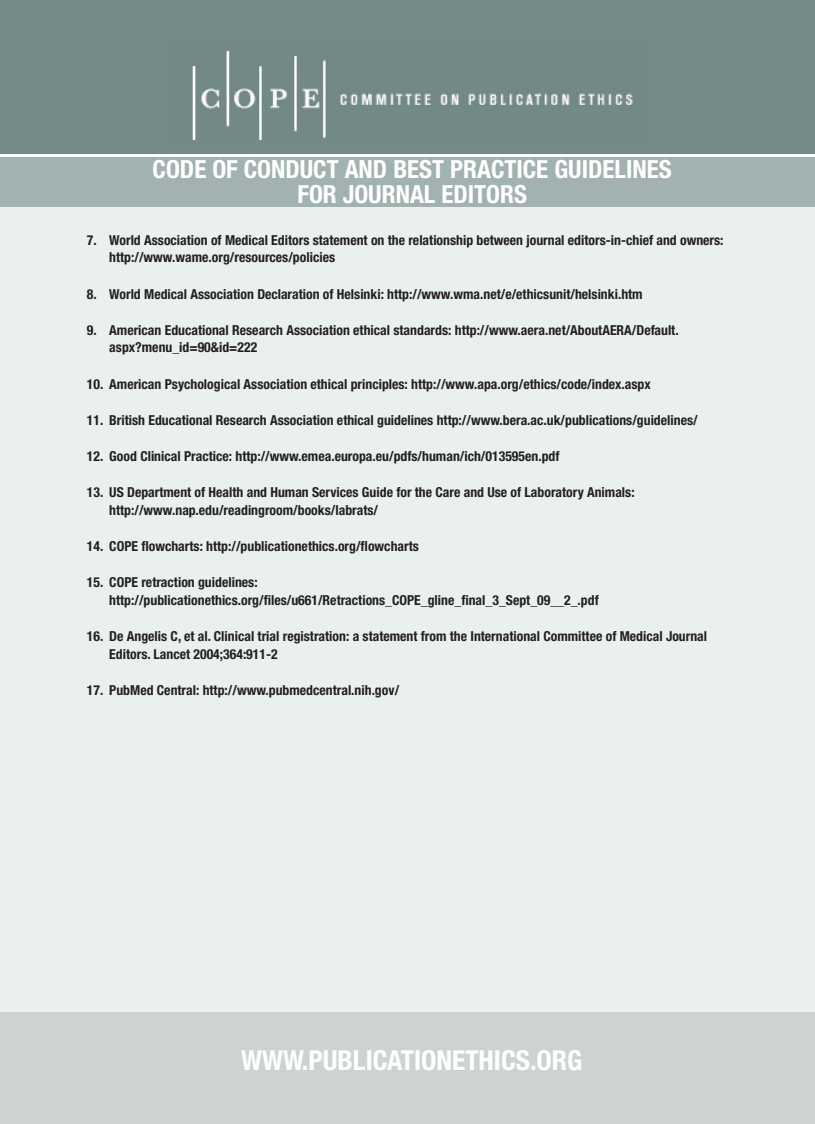
<style>
.page{position:relative;width:815px;height:1124px;background:#fff}
.page>*{position:absolute;margin:0;border:0;box-sizing:border-box;transform-origin:0 0}
.t1{font:700 condensed 27.5px "Helvetica Neue LT Std";color:#fff}
.t2{font:700 condensed 25px "Helvetica Neue LT Std";color:#fff}
.Text{font:700 condensed 13.75px/17.5px "Helvetica Neue LT Std";color:#231f20}
</style>
<div class="page">
<div style="left:0;top:0;width:815px;height:153px;background:#738a88"></div>
<div style="left:0;top:157px;width:815px;height:50px;background:#a1b2b0"></div>
<div style="left:0;top:1012px;width:814px;height:111px;background:#cdd3d2"></div>
<div style="left:0;top:207px;width:815px;height:804px;background:#eaf0ef"></div>
<img style="left:192px;top:50px;width:441px;height:89px">
<p class="t2" style="left:153px;top:154px;width:521px">CODE OF CONDUCT AND BEST PRACTICE GUIDELINES</p>
<p class="t2" style="left:297px;top:179px;width:231px">FOR JOURNAL EDITORS</p>
<p class="Text" style="left:109px;top:231px;width:616px;text-indent:-22px">7. World Association of Medical Editors statement on the relationship between journal editors-in-chief and owners: http://www.wame.org/resources/policies</p>
<p class="Text" style="left:87px;top:284px;width:557px">8. World Medical Association Declaration of Helsinki: http://www.wma.net/e/ethicsunit/helsinki.htm</p>
<p class="Text" style="left:109px;top:321px;width:571px;text-indent:-22px">9. American Educational Research Association ethical standards: http://www.aera.net/AboutAERA/Default. aspx?menu_id=90&amp;id=222</p>
<p class="Text" style="left:87px;top:374px;width:565px">10. American Psychological Association ethical principles: http://www.apa.org/ethics/code/index.aspx</p>
<p class="Text" style="left:87px;top:411px;width:612px">11. British Educational Research Association ethical guidelines http://www.bera.ac.uk/publications/guidelines/</p>
<p class="Text" style="left:87px;top:447px;width:474px">12. Good Clinical Practice: http://www.emea.europa.eu/pdfs/human/ich/013595en.pdf</p>
<p class="Text" style="left:109px;top:483px;width:527px;text-indent:-22px">13. US Department of Health and Human Services Guide for the Care and Use of Laboratory Animals: http://www.nap.edu/readingroom/books/labrats/</p>
<p class="Text" style="left:87px;top:537px;width:334px">14. COPE flowcharts: http://publicationethics.org/flowcharts</p>
<p class="Text" style="left:109px;top:573px;width:491px;text-indent:-22px">15. COPE retraction guidelines: http://publicationethics.org/files/u661/Retractions_COPE_gline_final_3_Sept_09__2_.pdf</p>
<p class="Text" style="left:109px;top:627px;width:599px;text-indent:-22px">16. De Angelis C, et al. Clinical trial registration: a statement from the International Committee of Medical Journal<br>Editors. Lancet 2004;364:911-2</p>
<p class="Text" style="left:87px;top:681px;width:314px">17. PubMed Central: http://www.pubmedcentral.nih.gov/</p>
<p class="t1" style="left:241px;top:1043px;width:343px">WWW.PUBLICATIONETHICS.ORG</p>
</div>
